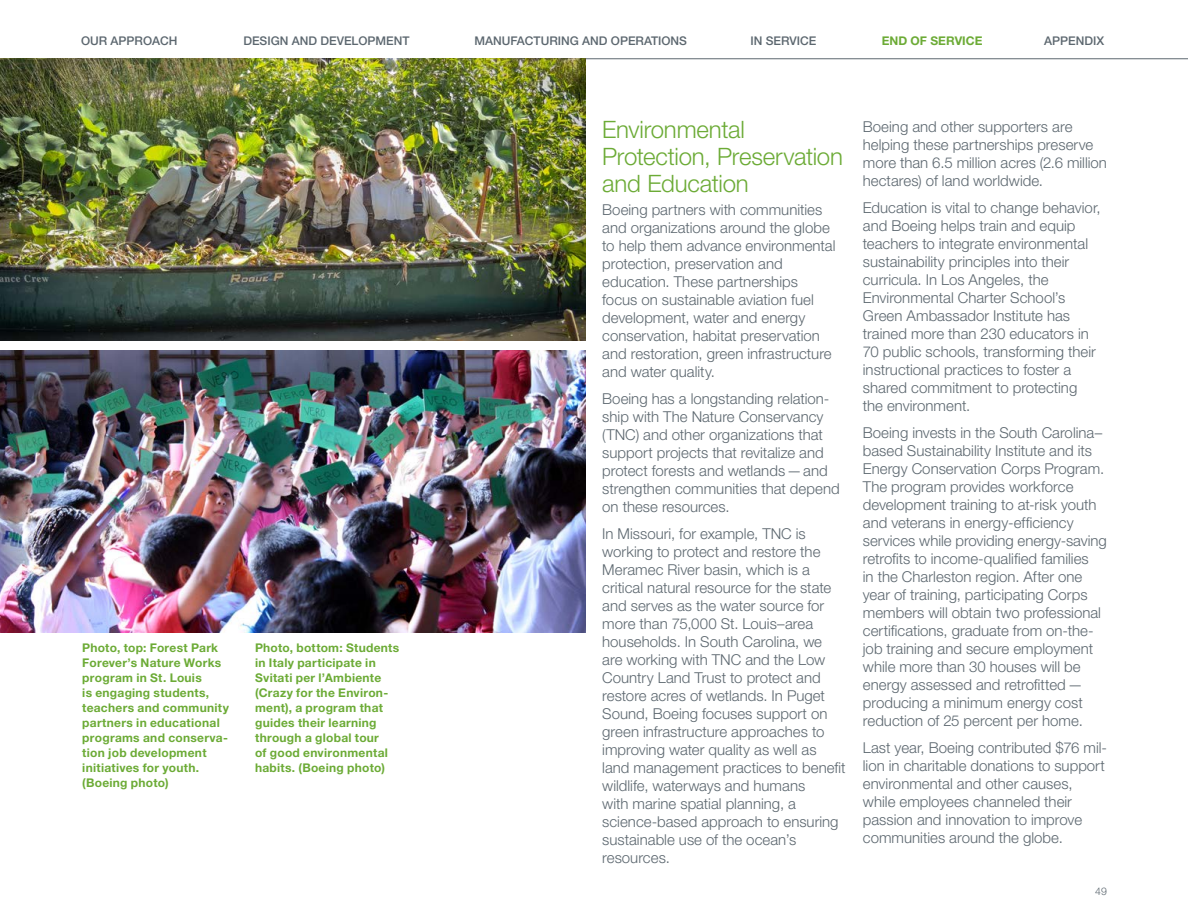
<style>
.page{position:relative;width:1188px;height:918px;background:#fff}
.page>*{position:absolute;margin:0;border:0;box-sizing:border-box;transform-origin:0 0}
.t1{font:300 24px/27px "Helvetica Neue LT Std";letter-spacing:-.01em;color:#6cab36}
.t2{font:300 15px/18px "Helvetica Neue LT Std";color:#5c676f}
.t3{font:700 12px/15px "Helvetica Neue LT Std";letter-spacing:.02em;color:#6cab36}
.t4{font:500 12px "Helvetica Neue LT Std";color:#5c676f}
.t5{font:700 12px "Helvetica Neue LT Std";color:#6cab36}
.t6{font:300 10.5px "Helvetica Neue LT Std";color:#5c676f}
</style>
<div class="page">
<hr style="left:0;top:58px;width:1188px;height:1px;background:#5c676f">
<img style="left:0;top:58px;width:585px;height:282px">
<img style="left:0;top:350px;width:585px;height:282px">
<p class="t4" style="left:81px;top:33px;width:98px">OUR APPROACH</p>
<p class="t4" style="left:243px;top:33px;width:168px">DESIGN AND DEVELOPMENT</p>
<p class="t4" style="left:475px;top:33px;width:214px">MANUFACTURING AND OPERATIONS</p>
<p class="t4" style="left:750px;top:33px;width:67px">IN SERVICE</p>
<p class="t5" style="left:882px;top:33px;width:102px">END OF SERVICE</p>
<p class="t4" style="left:1044px;top:33px;width:62px">APPENDIX</p>
<p class="t3" style="left:82px;top:640px;width:148px">Photo, top: Forest Park<br>Forever’s Nature Works program in St. Louis<br>is engaging students, teachers and community partners in educational programs and conserva&shy;tion job development initiatives for youth. (Boeing photo)</p>
<p class="t3" style="left:255px;top:640px;width:146px">Photo, bottom: Students in Italy participate in<br>Svitati per l’Ambiente (Crazy for the Environ&shy;ment), a program that guides their learning through a global tour<br>of good environmental habits. (Boeing photo)</p>
<h1 class="t1" style="left:602px;top:116px;width:242px">Environmental<br>Protection, Preservation and Education</h1>
<p class="t2" style="left:602px;top:200px;width:235px">Boeing partners with communities and organizations around the globe to help them advance environmental protection, preservation and education. These partnerships focus on sustainable aviation fuel development, water and energy conservation, habitat preservation and restoration, green infrastructure and water quality.</p>
<p class="t2" style="left:602px;top:389px;width:239px">Boeing has a longstanding relation&shy;ship with The Nature Conservancy (TNC) and other organizations that support projects that revitalize and protect forests and wetlands—and strengthen communities that depend on these resources.</p>
<p class="t2" style="left:602px;top:524px;width:245px">In Missouri, for example, TNC is working to protect and restore the<br>Meramec River basin, which is a critical natural resource for the state and serves as the water source for more than 75,000 St. Louis–area households. In South Carolina, we are working with TNC and the Low<br>Country Land Trust to protect and restore acres of wetlands. In Puget<br>Sound, Boeing focuses support on green infrastructure approaches to improving water quality as well as land management practices to benefit wildlife, waterways and humans<br>with marine spatial planning, a science-based approach to ensuring sustainable use of the ocean’s resources.</p>
<p class="t2" style="left:863px;top:117px;width:246px">Boeing and other supporters are helping these partnerships preserve more than 6.5 million acres (2.6 million hectares) of land worldwide.</p>
<p class="t2" style="left:863px;top:198px;width:239px">Education is vital to change behavior, and Boeing helps train and equip teachers to integrate environmental sustainability principles into their curricula. In Los Angeles, the Environmental Charter School’s Green Ambassador Institute has trained more than 230 educators in 70 public schools, transforming their instructional practices to foster a shared commitment to protecting the environment.</p>
<p class="t2" style="left:863px;top:423px;width:245px">Boeing invests in the South Carolina– based Sustainability Institute and its Energy Conservation Corps Program.<br>The program provides workforce development training to at-risk youth and veterans in energy-efficiency services while providing energy-saving retrofits to income-qualified families<br>in the Charleston region. After one year of training, participating Corps members will obtain two professional certifications, graduate from on-the&shy;job training and secure employment while more than 30 houses will be energy assessed and retrofitted — producing a minimum energy cost reduction of 25 percent per home.</p>
<p class="t2" style="left:863px;top:738px;width:246px">Last year, Boeing contributed $76 mil&shy;lion in charitable donations to support environmental and other causes, while employees channeled their passion and innovation to improve communities around the globe.</p>
<p class="t6" style="left:1095px;top:885px;width:13px">49</p>
</div>
